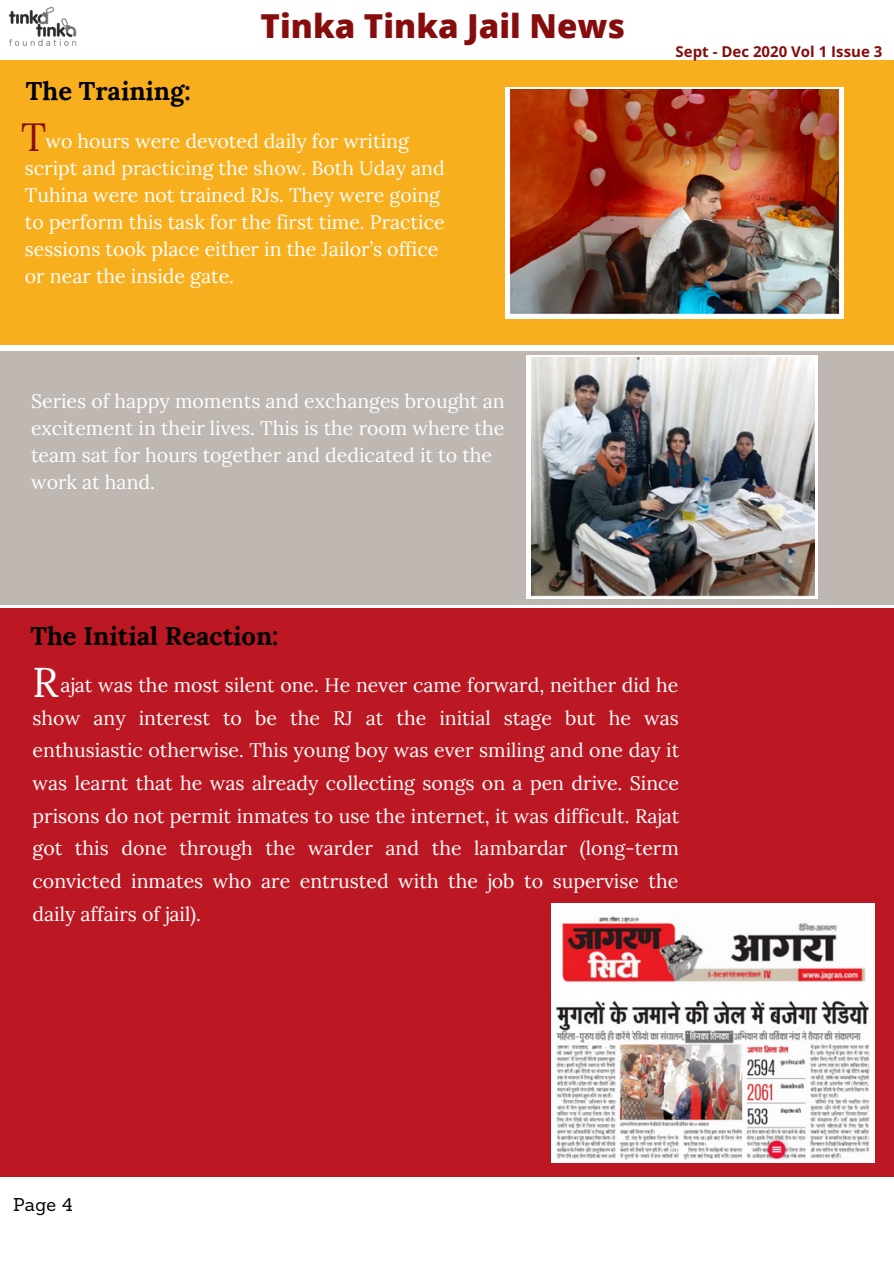
<style>
.page{position:relative;width:894px;height:1264px;background:#fff}
.page>*{position:absolute;margin:0;border:0;box-sizing:border-box;transform-origin:0 0}
.t1{font:41.4px "Lora";color:#fff}
.t2{font:39.15px "Lora";color:#860d0d}
.t3{font:800 33px "Open Sans";color:#860d0d}
.t4{font:700 25.5px "Lora";color:#000}
.t5{font:19.5px/27px "Lora";color:#fff}
.t6{font:18px "Sanchez";color:#000}
.t7{font:700 15px "Open Sans Hebrew";color:#860d0d}
</style>
<div class="page">
<div style="left:0;top:60px;width:893px;height:285px;background:#f7af1e"></div>
<div style="left:0;top:351px;width:893px;height:253px;background:#beb7b2"></div>
<div style="left:0;top:608px;width:893px;height:568px;background:#bc1823"></div>
<img style="left:8px;top:6px;width:69px;height:41px">
<svg style="left:505px;top:87px;width:338px;height:231px;background:#f5ece9"></svg>
<svg style="left:526px;top:355px;width:292px;height:244px;background:#f4f3f2"></svg>
<img style="left:531px;top:358px;width:282px;height:238px">
<img style="left:509px;top:90px;width:330px;height:225px">
<img style="left:551px;top:903px;width:323px;height:259px">
<p class="t4" style="left:26px;top:74px;width:166px">The Training:</p>
<p class="t3" style="left:260px;top:3px;width:366px">Tinka Tinka Jail News</p>
<p class="t2" style="left:21px;top:111px;width:27px">T</p>
<p class="t5" style="left:25px;top:128px;width:421px;text-indent:21px">wo hours were devoted daily for writing script and practicing the show. Both Uday and Tuhina were not trained RJs. They were going to perform this task for the first time. Practice sessions took place either in the Jailor’s office or near the inside gate.</p>
<p class="t5" style="left:31px;top:387px;width:475px">Series of happy moments and exchanges brought an excitement in their lives. This is the room where the team sat for hours together and dedicated it to the work at hand.</p>
<p class="t7" style="left:675px;top:41px;width:208px">Sept - Dec 2020 Vol 1 Issue 3</p>
<p class="t4" style="left:31px;top:619px;width:249px">The Initial Reaction:</p>
<p class="t1" style="left:32px;top:655px;width:28px">R</p>
<p class="t5" style="left:33px;top:668px;width:648px;line-height:32.7px;text-align:justify;text-indent:28px">ajat was the most silent one. He never came forward, neither did he show any interest to be the RJ at the initial stage but he was enthusiastic otherwise. This young boy was ever smiling and one day it was learnt that he was already collecting songs on a pen drive. Since prisons do not permit inmates to use the internet, it was difficult. Rajat got this done through the warder and the lambardar (long-term convicted inmates who are entrusted with the job to supervise the daily affairs of jail).</p>
<p class="t6" style="left:13px;top:1193px;width:61px">Page 4</p>
</div>
